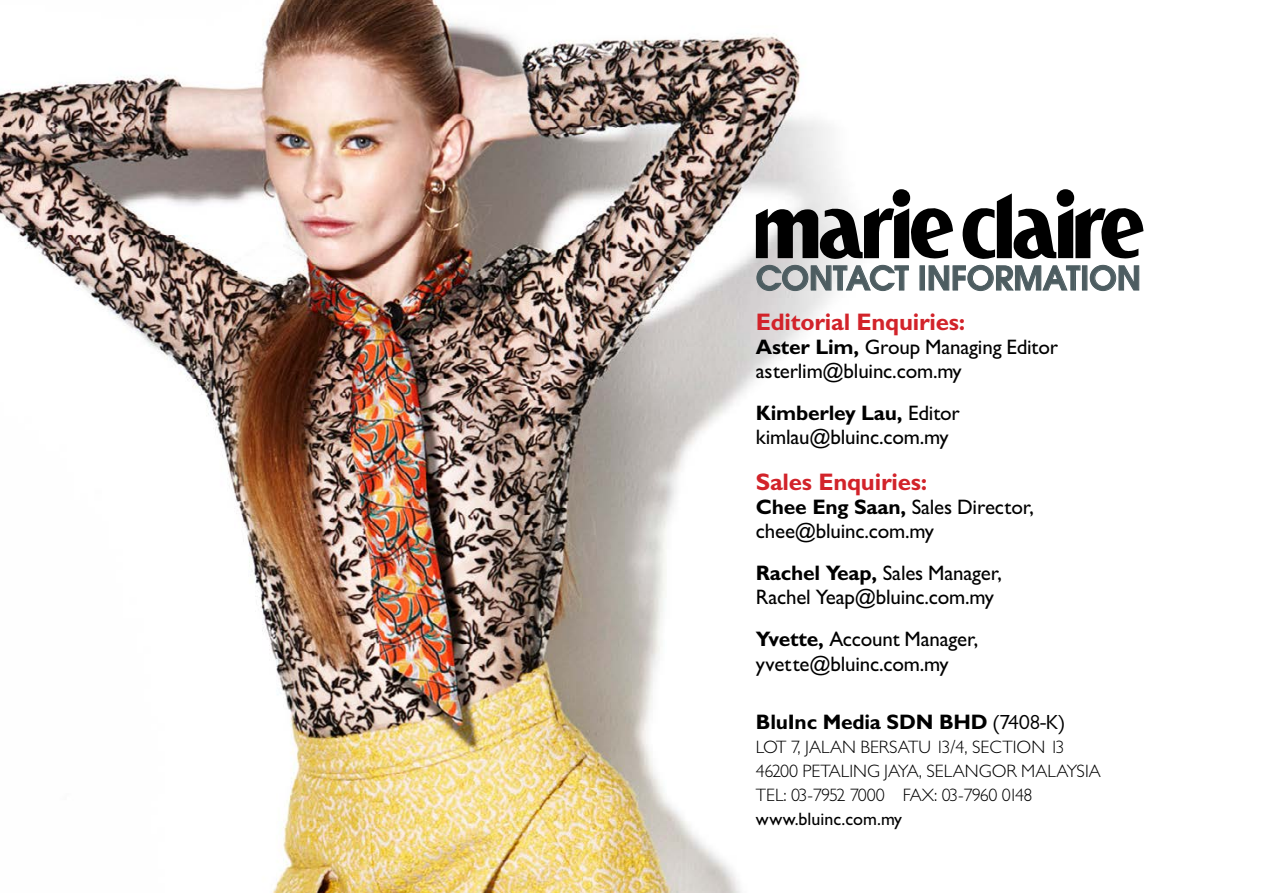
<style>
.page{position:relative;width:1263px;height:893px;background:#fff}
.page>*{position:absolute;margin:0;border:0;box-sizing:border-box;transform-origin:0 0}
.t1{font:600 32.85px "Avant Garde";color:#4d5d61}
.t2{font:24px "Classical Sans Bold DTC";letter-spacing:-.01em;color:#d2232a}
.t3{font:21px/24px "Classical Sans Medium DTC";letter-spacing:-.01em;color:#000}
.t4{font:21px "Classical Sans Bold DTC";letter-spacing:-.01em;color:#000}
.t5{font:18px/24px "Classical Sans Light DTC";color:#000}
.t6{font:18px "Classical Sans Medium DTC";color:#000}
.s1{font-family:"Classical Sans Bold DTC"}
.s2{font-family:"Classical Sans Medium DTC"}
.s3{font-family:"Classical Sans Regular DTC"}
</style>
<div class="page">
<img style="left:0;top:0;width:883px;height:893px">
<svg style="left:756px;top:189px;width:387px;height:102px"></svg>
<h1 class="t1" style="left:756px;top:257px;width:387px">CONTACT INFORMATION</h1>
<p class="t2" style="left:756px;top:309px;width:211px">Editorial Enquiries:</p>
<p class="t3" style="left:756px;top:335px;width:304px"><span class="s1">Aster Lim,</span> Group Managing Editor asterlim@bluinc.com.my</p>
<p class="t4" style="left:756px;top:401px;width:205px">Kimberley Lau, <span class="s2">Editor</span></p>
<p class="t3" style="left:756px;top:425px;width:194px">kimlau@bluinc.com.my</p>
<p class="t2" style="left:756px;top:469px;width:173px">Sales Enquiries:</p>
<p class="t3" style="left:756px;top:495px;width:280px"><span class="s1">Chee Eng Saan,</span> Sales Director, chee@bluinc.com.my</p>
<p class="t3" style="left:756px;top:561px;width:248px"><span class="s1">Rachel Yeap,</span> Sales Manager,<br>Rachel Yeap@bluinc.com.my</p>
<p class="t3" style="left:756px;top:627px;width:224px"><span class="s1">Yvette,</span> Account Manager, yvette@bluinc.com.my</p>
<p class="t4" style="left:756px;top:710px;width:311px">BluInc Media SDN BHD <span class="s3">(7408-K)</span></p>
<p class="t5" style="left:756px;top:735px;width:346px">LOT 7, JALAN BERSATU 13/4, SECTION 13<br>46200 PETALING JAYA, SELANGOR MALAYSIA<br>TEL: 03-7952 7000 FAX: 03-7960 0148</p>
<p class="t6" style="left:756px;top:808px;width:148px">www.bluinc.com.my</p>
</div>
